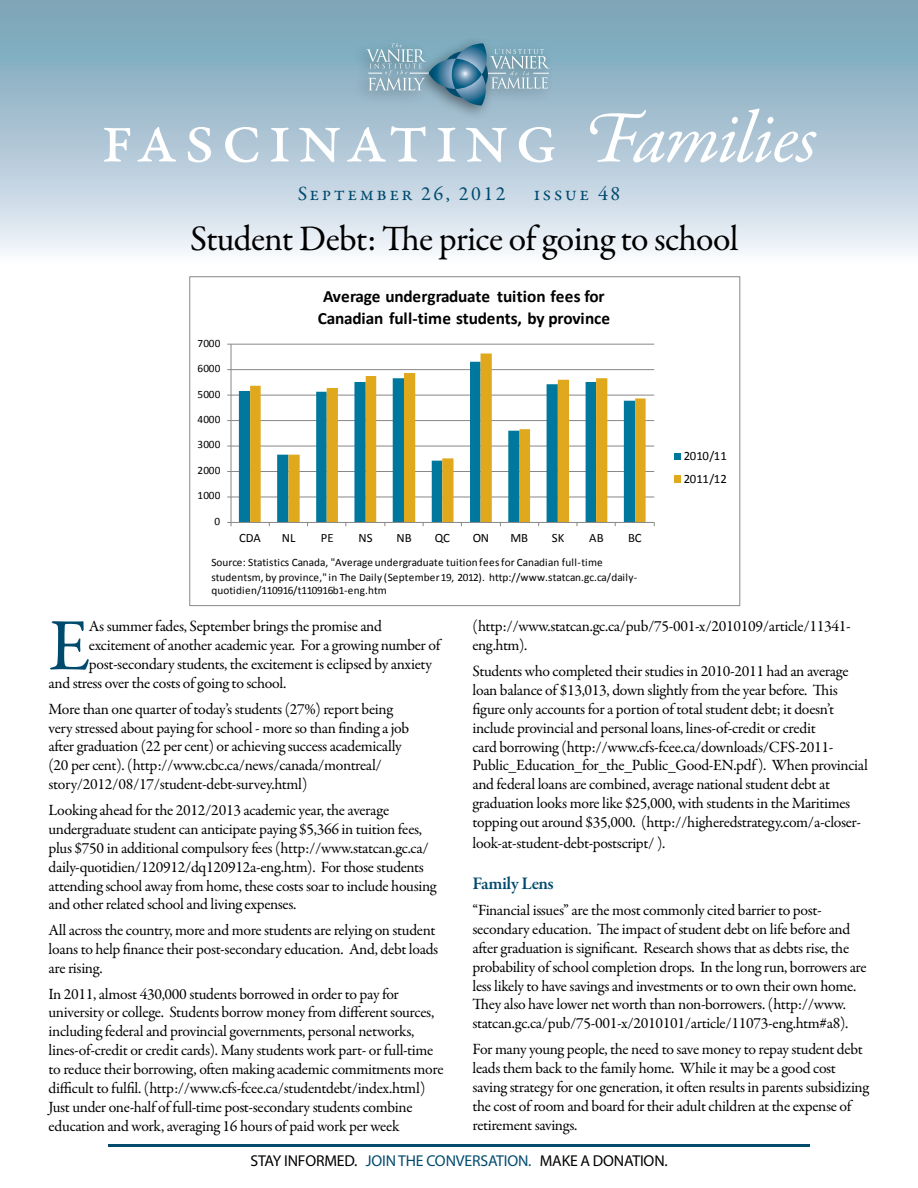
<style>
.page{position:relative;width:918px;height:1188px;background:#fff}
.page>*{position:absolute;margin:0;border:0;box-sizing:border-box;transform-origin:0 0}
.t1{font:74.1px "Garamond Premr Pro";color:#004a6e}
.t2{font:73.5px "Garamond Premr Pro";letter-spacing:.08em;color:#fff}
.t3{font:36px "Garamond Premr Pro";letter-spacing:-.015em;color:#000}
.t4{font:20.25px "Garamond Premr Pro";letter-spacing:.12em;color:#004a6e}
.t5{font:600 18px "Garamond Premr Pro";letter-spacing:-.02em;color:#004a6e}
.t6{font:700 17.25px/21.8px "Calibri";letter-spacing:-.01em;color:#000;text-align:center}
.t7{font:15.75px/18.9px "Garamond Premr Pro";letter-spacing:-.02em;color:#000}
.t8{font:15.75px "Myriad Pro";letter-spacing:-.01em;color:#000}
.t9{font:12.75px/22.6px "Calibri";color:#000}
.t10{font:11.25px/13.8px "Calibri";letter-spacing:.01em;color:#000}
.s1{font-style:italic}
.s2{color:#004a6e}
</style>
<div class="page">
<svg style="left:0;top:0;width:918px;height:253px;background:#adc6d5"></svg>
<div style="left:353px;top:35px;width:203px;height:85px;background:#000;opacity:.45"></div>
<svg style="left:366px;top:43px;width:184px;height:63px;background:#80a6b8"></svg>
<hr style="left:108px;top:1144px;width:702px;height:2px;background:#004a6e">
<hr style="left:231px;top:497px;width:423px;height:1px;background:#878787">
<hr style="left:231px;top:471px;width:423px;height:1px;background:#878787">
<hr style="left:231px;top:446px;width:423px;height:1px;background:#878787">
<hr style="left:231px;top:420px;width:423px;height:1px;background:#878787">
<hr style="left:231px;top:395px;width:423px;height:1px;background:#878787">
<hr style="left:231px;top:369px;width:423px;height:1px;background:#878787">
<hr style="left:231px;top:344px;width:423px;height:1px;background:#878787">
<svg style="left:239px;top:369px;width:11px;height:153px;background:#2389a9"></svg>
<svg style="left:250px;top:354px;width:396px;height:168px"></svg>
<hr style="left:231px;top:344px;width:1px;height:178px;background:#878787">
<hr style="left:231px;top:522px;width:423px;height:1px;background:#878787">
<div style="left:674px;top:453px;width:7px;height:7px;background:#00779c"></div>
<div style="left:674px;top:476px;width:7px;height:7px;background:#e0a91d"></div>
<h2 class="t2" style="left:101px;top:94px;width:718px">fascinating <span class="s1">Families</span></h2>
<p class="t4" style="left:298px;top:182px;width:209px">September 26, 2012</p>
<p class="t4" style="left:534px;top:182px;width:88px">issue 48</p>
<h3 class="t3" style="left:190px;top:217px;width:550px">Student Debt: The price of going to school</h3>
<p class="t10" style="left:198px;top:336px;width:24px">7000</p>
<p class="t10" style="left:198px;top:362px;width:24px">6000</p>
<p class="t10" style="left:198px;top:387px;width:24px">5000</p>
<p class="t10" style="left:198px;top:412px;width:24px">4000</p>
<p class="t10" style="left:198px;top:438px;width:24px">3000</p>
<p class="t10" style="left:198px;top:463px;width:24px">2000</p>
<p class="t10" style="left:198px;top:489px;width:24px">1000</p>
<p class="t10" style="left:215px;top:514px;width:7px">0</p>
<p class="t6" style="left:318px;top:285px;width:294px">Average undergraduate tuition fees for<br>Canadian full-time students, by province</p>
<p class="t9" style="left:239px;top:526px;width:23px">CDA</p>
<p class="t9" style="left:282px;top:526px;width:15px">NL</p>
<p class="t9" style="left:321px;top:526px;width:14px">PE</p>
<p class="t9" style="left:359px;top:526px;width:16px">NS</p>
<p class="t9" style="left:396px;top:526px;width:17px">NB</p>
<p class="t9" style="left:435px;top:526px;width:17px">QC</p>
<p class="t9" style="left:473px;top:526px;width:18px">ON</p>
<p class="t9" style="left:511px;top:526px;width:19px">MB</p>
<p class="t9" style="left:552px;top:526px;width:14px">SK</p>
<p class="t9" style="left:589px;top:526px;width:16px">AB</p>
<p class="t9" style="left:628px;top:526px;width:15px">BC</p>
<p class="t10" style="left:211px;top:556px;width:427px">Source: Statistics Canada, "Average undergraduate tuition fees for Canadian full-time studentsm, by province," in The Daily (September 19, 2012). http://www.statcan.gc.ca/daily&shy;quotidien/110916/t110916b1-eng.htm</p>
<p class="t9" style="left:684px;top:445px;width:45px">2010/11<br>2011/12</p>
<h1 class="t1" style="left:49px;top:601px;width:43px">E</h1>
<p class="t7" style="left:89px;top:617px;width:295px">As summer fades, September brings the promise and</p>
<p class="t7" style="left:89px;top:636px;width:355px">excitement of another academic year. For a growing number of</p>
<p class="t7" style="left:89px;top:655px;width:345px">post-secondary students, the excitement is eclipsed by anxiety</p>
<p class="t7" style="left:49px;top:674px;width:239px">and stress over the costs of going to school.</p>
<p class="t7" style="left:49px;top:700px;width:362px">More than one quarter of today’s students (27%) report being very stressed about paying for school - more so than finding a job after graduation (22 per cent) or achieving success academically (20 per cent). (http://www.cbc.ca/news/canada/montreal/ story/2012/08/17/student-debt-survey.html)</p>
<p class="t7" style="left:49px;top:801px;width:390px">Looking ahead for the 2012/2013 academic year, the average undergraduate student can anticipate paying $5,366 in tuition fees, plus $750 in additional compulsory fees (http://www.statcan.gc.ca/ daily-quotidien/120912/dq120912a-eng.htm). For those students attending school away from home, these costs soar to include housing and other related school and living expenses.</p>
<p class="t7" style="left:49px;top:921px;width:391px">All across the country, more and more students are relying on student loans to help finance their post-secondary education. And, debt loads are rising.</p>
<p class="t7" style="left:49px;top:985px;width:396px">In 2011, almost 430,000 students borrowed in order to pay for university or college. Students borrow money from different sources, including federal and provincial governments, personal networks, lines-of-credit or credit cards). Many students work part- or full-time to reduce their borrowing, often making academic commitments more difficult to fulfil. (http://www.cfs-fcee.ca/studentdebt/index.html)<br>Just under one-half of full-time post-secondary students combine education and work, averaging 16 hours of paid work per week</p>
<p class="t7" style="left:472px;top:617px;width:380px">(http://www.statcan.gc.ca/pub/75-001-x/2010109/article/11341- eng.htm).</p>
<p class="t7" style="left:472px;top:662px;width:397px">Students who completed their studies in 2010-2011 had an average loan balance of $13,013, down slightly from the year before. This figure only accounts for a portion of total student debt; it doesn’t include provincial and personal loans, lines-of-credit or credit<br>card borrowing (http://www.cfs-fcee.ca/downloads/CFS-2011- Public_Education_for_the_Public_Good-EN.pdf). When provincial and federal loans are combined, average national student debt at graduation looks more like $25,000, with students in the Maritimes topping out around $35,000. (http://higheredstrategy.com/a-closer-</p>
<p class="t7" style="left:472px;top:834px;width:194px">look-at-student-debt-postscript/ ).</p>
<p class="t5" style="left:472px;top:873px;width:83px">Family Lens</p>
<p class="t7" style="left:472px;top:901px;width:396px">“Financial issues” are the most commonly cited barrier to post&shy;secondary education. The impact of student debt on life before and after graduation is significant. Research shows that as debts rise, the probability of school completion drops. In the long run, borrowers are less likely to have savings and investments or to own their own home.<br>They also have lower net worth than non-borrowers. (http://www. statcan.gc.ca/pub/75-001-x/2010101/article/11073-eng.htm#a8).</p>
<p class="t7" style="left:472px;top:1040px;width:398px">For many young people, the need to save money to repay student debt leads them back to the family home. While it may be a good cost saving strategy for one generation, it often results in parents subsidizing the cost of room and board for their adult children at the expense of retirement savings.</p>
<p class="t8" style="left:251px;top:1151px;width:419px">STAY INFORMED. <span class="s2">JOIN THE CONVERSATION.</span> MAKE A DONATION.</p>
</div>
